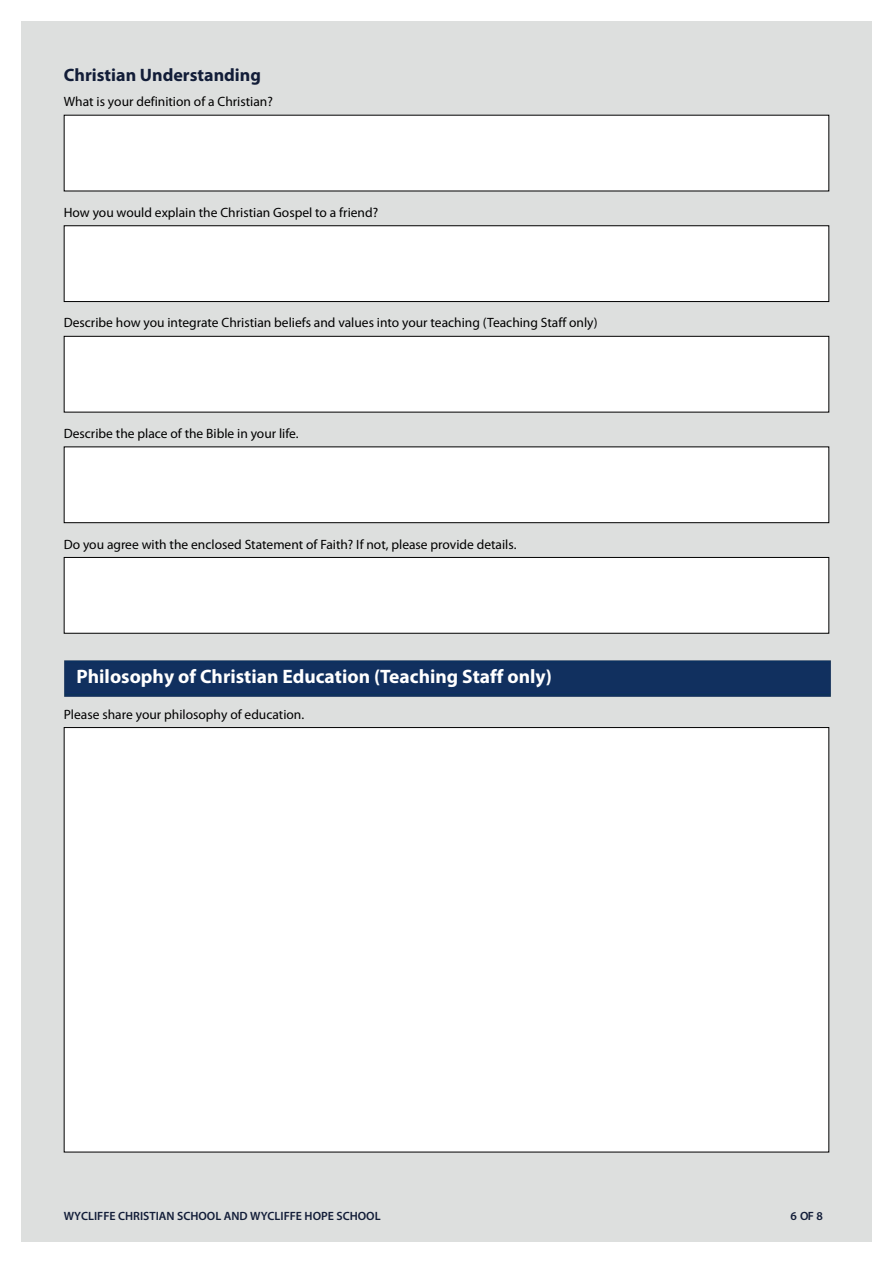
<style>
.page{position:relative;width:893px;height:1263px;background:#fff}
.page>*{position:absolute;margin:0;border:0;box-sizing:border-box;transform-origin:0 0}
.t1{font:700 19.5px "Myriad Pro";color:#fff}
.t2{font:700 18px "Myriad Pro";color:#121d38}
.t3{font:13.5px "Myriad Pro";color:#000}
.t4{font:600 12px "Myriad Pro";color:#121d38}
</style>
<div class="page">
<div style="left:21px;top:21px;width:851px;height:1221px;background:#dddfde"></div>
<img style="left:63px;top:600px;width:768px;height:158px">
<div style="left:64px;top:336px;width:765px;height:76px;background:#fff"></div>
<div style="left:64px;top:336px;width:765px;height:76px;border:1px solid #000"></div>
<div style="left:64px;top:226px;width:765px;height:76px;background:#fff"></div>
<div style="left:64px;top:225px;width:765px;height:77px;border:1px solid #000"></div>
<div style="left:64px;top:727px;width:765px;height:425px;background:#fff"></div>
<div style="left:64px;top:447px;width:765px;height:76px;background:#fff"></div>
<div style="left:64px;top:446px;width:765px;height:77px;border:1px solid #000"></div>
<div style="left:64px;top:557px;width:765px;height:76px;background:#fff"></div>
<div style="left:64px;top:557px;width:765px;height:77px;border:1px solid #000"></div>
<div style="left:64px;top:115px;width:765px;height:76px;background:#fff"></div>
<h2 class="t2" style="left:64px;top:63px;width:199px">Christian Understanding</h2>
<p class="t3" style="left:64px;top:93px;width:211px">What is your definition of a Christian?</p>
<p class="t3" style="left:64px;top:204px;width:316px">How you would explain the Christian Gospel to a friend?</p>
<p class="t3" style="left:64px;top:315px;width:535px">Describe how you integrate Christian beliefs and values into your teaching (Teaching Staff only)</p>
<p class="t3" style="left:64px;top:425px;width:236px">Describe the place of the Bible in your life.</p>
<p class="t3" style="left:64px;top:536px;width:454px">Do you agree with the enclosed Statement of Faith? If not, please provide details.</p>
<h1 class="t1" style="left:77px;top:664px;width:477px">Philosophy of Christian Education (Teaching Staff only)</h1>
<p class="t3" style="left:64px;top:706px;width:242px">Please share your philosophy of education.</p>
<p class="t4" style="left:64px;top:1208px;width:318px">WYCLIFFE CHRISTIAN SCHOOL AND WYCLIFFE HOPE SCHOOL</p>
<p class="t4" style="left:790px;top:1209px;width:34px">6OF8</p>
</div>
